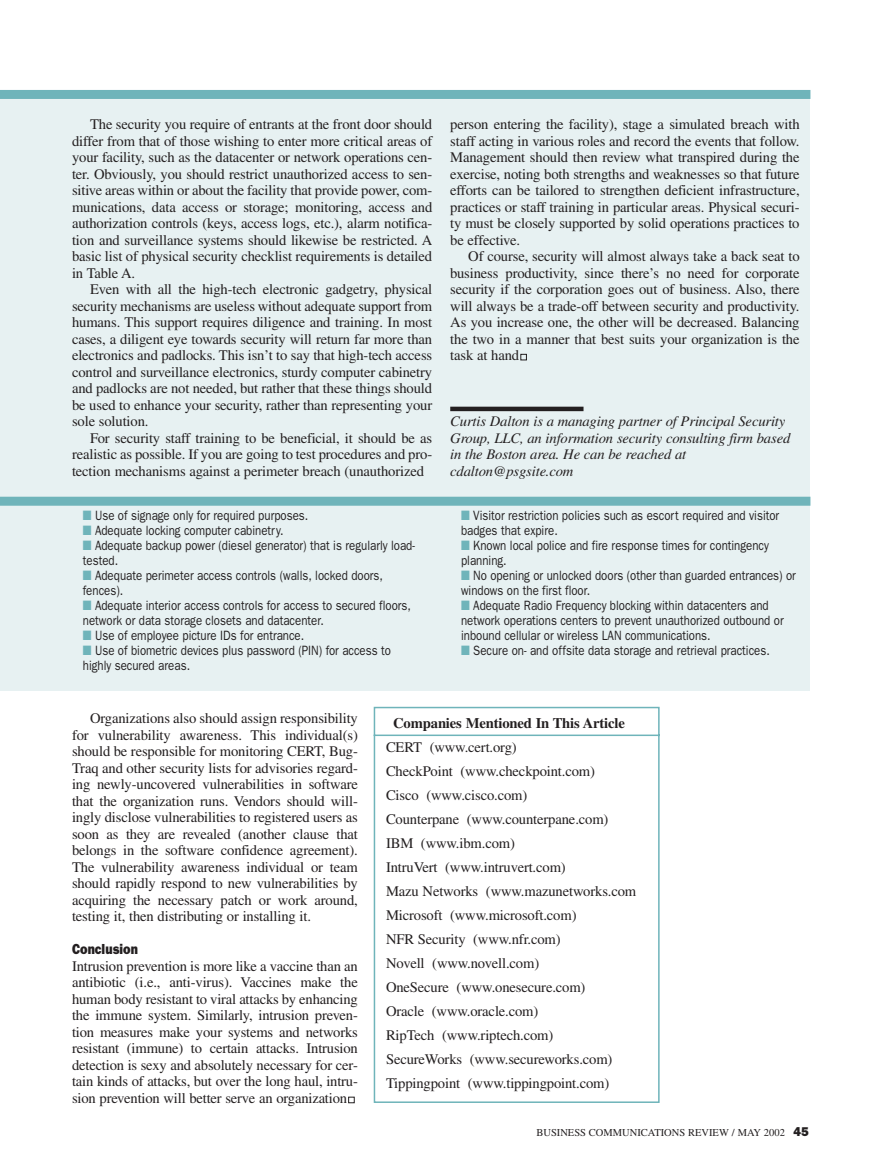
<style>
.page{position:relative;width:878px;height:1175px;background:#fff}
.page>*{position:absolute;margin:0;border:0;box-sizing:border-box;transform-origin:0 0}
.t1{font:14.7px/16.5px "Times";letter-spacing:-.01em;color:#231f20;text-align:justify}
.t2{font:italic 14.7px/16.5px "Times";letter-spacing:-.01em;color:#231f20}
.t3{font:700 14.7px "Times";letter-spacing:-.01em;color:#231f20}
.t4{font:800 14.7px "Franklin Gothic";color:#231f20;scale:.85 1}
.t5{font:13.5px/15px "Franklin Gothic";color:#231f20;scale:.85 1}
.t6{font:10.5px "Times";color:#231f20}
.s1{color:#6fb4ba}
.s2{font-family:"Franklin Gothic";font-weight:800;font-size:12.75px}
</style>
<div class="page">
<div style="left:0;top:96px;width:810px;height:594px;background:#e7f1f2"></div>
<svg style="left:348px;top:1096px;width:6px;height:6px"></svg>
<svg style="left:373px;top:706px;width:287px;height:397px"></svg>
<div style="left:450px;top:406px;width:133px;height:5px;background:#231f20"></div>
<svg style="left:520px;top:354px;width:6px;height:6px"></svg>
<div style="left:0;top:90px;width:810px;height:9px;background:#6fb4ba"></div>
<div style="left:0;top:496px;width:810px;height:10px;background:#6fb4ba"></div>
<p class="t1" style="left:72px;top:117px;width:362px;text-indent:18px">The security you require of entrants at the front door should differ from that of those wishing to enter more critical areas of your facility, such as the datacenter or network operations cen&shy;ter. Obviously, you should restrict unauthorized access to sen&shy;sitive areas within or about the facility that provide power, com&shy;munications, data access or storage; monitoring, access and authorization controls (keys, access logs, etc.), alarm notifica&shy;tion and surveillance systems should likewise be restricted. A basic list of physical security checklist requirements is detailed in Table A.</p>
<p class="t1" style="left:72px;top:282px;width:362px;text-indent:18px">Even with all the high-tech electronic gadgetry, physical security mechanisms are useless without adequate support from humans. This support requires diligence and training. In most cases, a diligent eye towards security will return far more than electronics and padlocks. This isn’t to say that high-tech access control and surveillance electronics, sturdy computer cabinetry and padlocks are not needed, but rather that these things should be used to enhance your security, rather than representing your sole solution.</p>
<p class="t1" style="left:72px;top:431px;width:361px;text-indent:18px">For security staff training to be beneficial, it should be as realistic as possible. If you are going to test procedures and pro&shy;tection mechanisms against a perimeter breach (unauthorized</p>
<p class="t5" style="left:83px;top:509px;width:267px"><span class="s1">■</span> Use of signage only for required purposes.</p>
<p class="t5" style="left:83px;top:524px;width:237px"><span class="s1">■</span> Adequate locking computer cabinetry.</p>
<p class="t5" style="left:83px;top:539px;width:392px"><span class="s1">■</span> Adequate backup power (diesel generator) that is regularly load&shy;tested.</p>
<p class="t5" style="left:83px;top:569px;width:354px"><span class="s1">■</span> Adequate perimeter access controls (walls, locked doors, fences).</p>
<p class="t5" style="left:83px;top:599px;width:387px"><span class="s1">■</span> Adequate interior access controls for access to secured floors, network or data storage closets and datacenter.</p>
<p class="t5" style="left:83px;top:629px;width:262px"><span class="s1">■</span> Use of employee picture IDs for entrance.</p>
<p class="t5" style="left:83px;top:644px;width:364px"><span class="s1">■</span> Use of biometric devices plus password (PIN) for access to highly secured areas.</p>
<p class="t1" style="left:450px;top:117px;width:351px">person entering the facility), stage a simulated breach with staff acting in various roles and record the events that follow.<br>Management should then review what transpired during the exercise, noting both strengths and weaknesses so that future efforts can be tailored to strengthen deficient infrastructure, practices or staff training in particular areas. Physical securi&shy;ty must be closely supported by solid operations practices to be effective.</p>
<p class="t1" style="left:450px;top:249px;width:351px;text-indent:18px">Of course, security will almost always take a back seat to business productivity, since there’s no need for corporate security if the corporation goes out of business. Also, there will always be a trade-off between security and productivity.<br>As you increase one, the other will be decreased. Balancing the two in a manner that best suits your organization is the task at hand</p>
<p class="t2" style="left:450px;top:414px;width:341px">Curtis Dalton is a managing partner of Principal Security Group, LLC, an information security consulting firm based in the Boston area. He can be reached at cdalton@psgsite.com</p>
<p class="t5" style="left:461px;top:509px;width:376px"><span class="s1">■</span> Visitor restriction policies such as escort required and visitor badges that expire.</p>
<p class="t5" style="left:461px;top:539px;width:364px"><span class="s1">■</span> Known local police and fire response times for contingency planning.</p>
<p class="t5" style="left:461px;top:569px;width:395px"><span class="s1">■</span> No opening or unlocked doors (other than guarded entrances) or windows on the first floor.</p>
<p class="t5" style="left:461px;top:599px;width:381px"><span class="s1">■</span> Adequate Radio Frequency blocking within datacenters and network operations centers to prevent unauthorized outbound or inbound cellular or wireless LAN communications.</p>
<p class="t5" style="left:461px;top:644px;width:365px"><span class="s1">■</span> Secure on- and offsite data storage and retrieval practices.</p>
<p class="t1" style="left:72px;top:711px;width:287px;text-indent:18px">Organizations also should assign responsibility for vulnerability awareness. This individual(s) should be responsible for monitoring CERT, Bug-Traq and other security lists for advisories regard&shy;ing newly-uncovered vulnerabilities in software that the organization runs. Vendors should will&shy;ingly disclose vulnerabilities to registered users as soon as they are revealed (another clause that belongs in the software confidence agreement).<br>The vulnerability awareness individual or team should rapidly respond to new vulnerabilities by acquiring the necessary patch or work around, testing it, then distributing or installing it.</p>
<p class="t4" style="left:72px;top:944px;width:79px">Conclusion</p>
<p class="t1" style="left:72px;top:959px;width:287px">Intrusion prevention is more like a vaccine than an antibiotic (i.e., anti-virus). Vaccines make the human body resistant to viral attacks by enhancing the immune system. Similarly, intrusion preven&shy;tion measures make your systems and networks resistant (immune) to certain attacks. Intrusion detection is sexy and absolutely necessary for cer&shy;tain kinds of attacks, but over the long haul, intru&shy;sion prevention will better serve an organization</p>
<p class="t3" style="left:393px;top:718px;width:233px">Companies Mentioned In This Article</p>
<p class="t1" style="left:386px;top:736px;width:252px;line-height:24px;text-align:left">CERT (www.cert.org)<br>CheckPoint (www.checkpoint.com)<br>Cisco (www.cisco.com)<br>Counterpane (www.counterpane.com)<br>IBM (www.ibm.com)<br>IntruVert (www.intruvert.com)<br>Mazu Networks (www.mazunetworks.com<br>Microsoft (www.microsoft.com)<br>NFR Security (www.nfr.com)<br>Novell (www.novell.com)<br>OneSecure (www.onesecure.com)<br>Oracle (www.oracle.com)<br>RipTech (www.riptech.com)<br>SecureWorks (www.secureworks.com)<br>Tippingpoint (www.tippingpoint.com)</p>
<p class="t6" style="left:536px;top:1128px;width:274px">BUSINESS COMMUNICATIONS REVIEW / MAY 2002 <span class="s2">45</span></p>
</div>
